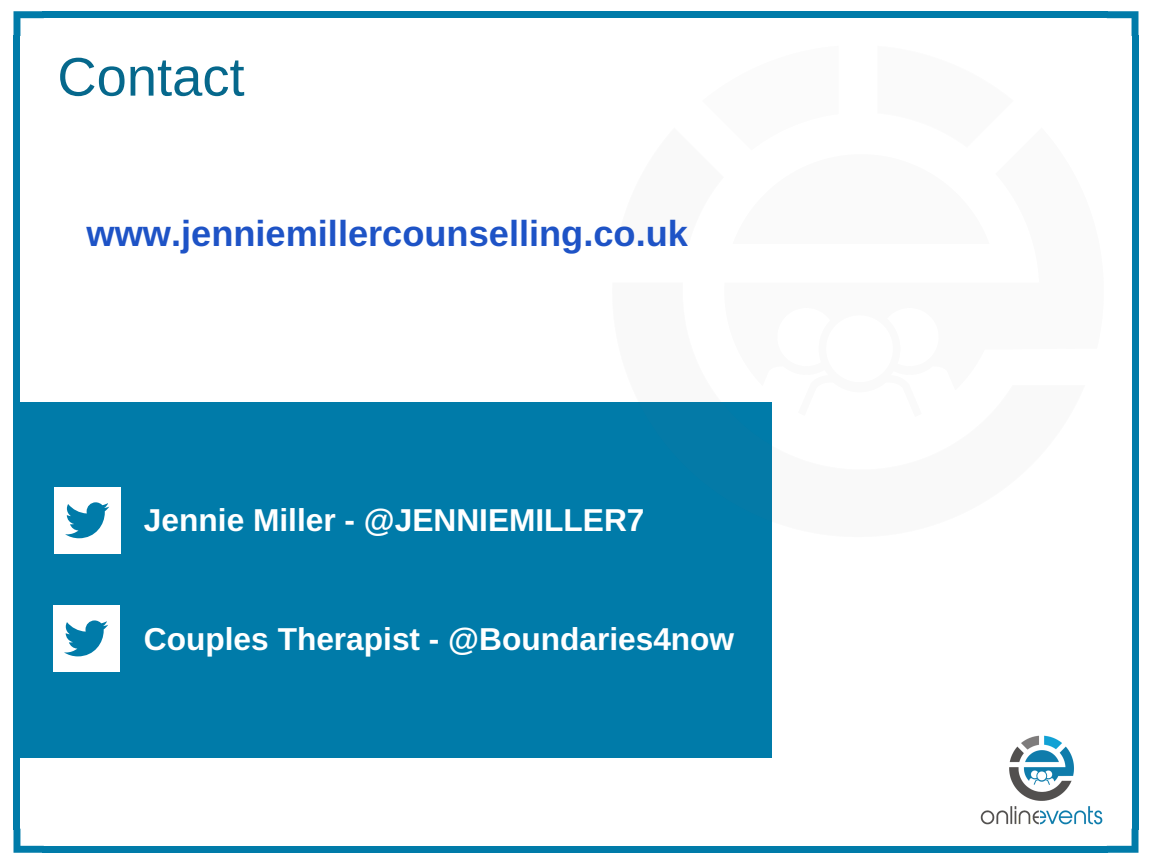
<style>
.page{position:relative;width:1152px;height:864px;background:#fff}
.page>*{position:absolute;margin:0;border:0;box-sizing:border-box;transform-origin:0 0}
.t1{font:54.3px "Arimo";color:#06688c}
.t2{font:700 36.3px "Arimo";color:#1e53c6}
.t3{font:700 31.65px "Arimo";color:#fff}
</style>
<div class="page">
<svg style="left:14px;top:11px;width:30px;height:25px"></svg>
<div style="left:14px;top:35px;width:6px;height:795px;background:#007ba9"></div>
<svg style="left:14px;top:829px;width:30px;height:24px"></svg>
<div style="left:43px;top:846px;width:1065px;height:7px;background:#007ba9"></div>
<svg style="left:1107px;top:829px;width:31px;height:24px"></svg>
<div style="left:1132px;top:35px;width:7px;height:795px;background:#007ba9"></div>
<div style="left:43px;top:11px;width:1065px;height:7px;background:#007ba9"></div>
<svg style="left:1107px;top:11px;width:31px;height:25px"></svg>
<div style="left:17px;top:403px;width:755px;height:355px;background:#007ba9"></div>
<img style="left:980px;top:735px;width:123px;height:90px">
<div style="left:54px;top:487px;width:66px;height:66px;background:#fff"></div>
<svg style="left:65px;top:502px;width:44px;height:36px"></svg>
<div style="left:53px;top:605px;width:66px;height:67px;background:#fff"></div>
<svg style="left:64px;top:620px;width:44px;height:36px"></svg>
<h1 class="t1" style="left:57px;top:46px;width:189px">Contact</h1>
<p class="t2" style="left:87px;top:214px;width:603px">www.jenniemillercounselling.co.uk</p>
<p class="t3" style="left:144px;top:502px;width:502px">Jennie Miller - @JENNIEMILLER7</p>
<p class="t3" style="left:144px;top:622px;width:592px">Couples Therapist - @Boundaries4now</p>
</div>
